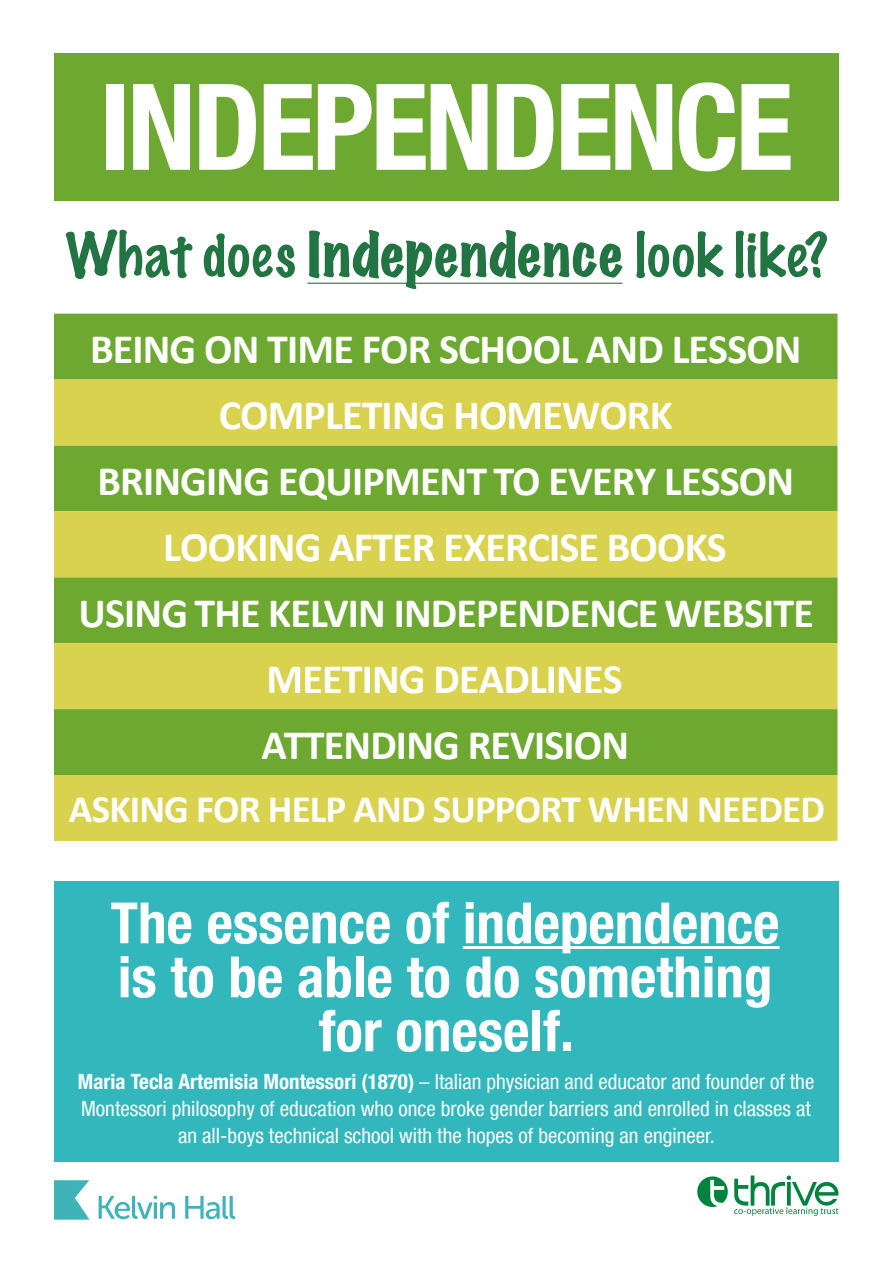
<style>
.page{position:relative;width:893px;height:1263px;background:#fff}
.page>*{position:absolute;margin:0;border:0;box-sizing:border-box;transform-origin:0 0}
.t1{font:700 condensed 120px "Helvetica Neue LT Com";letter-spacing:-.03em;color:#fff}
.t2{font:700 condensed 57px/54px "Helvetica Neue LT Com";color:#fff;text-align:center}
.t3{font:100 55.5px "Marker Felt";letter-spacing:.02em;color:#227442}
.t4{font:700 42px/66px "Calibri";letter-spacing:-.02em;color:#fff;text-align:center}
.t5{font:700 39px "Calibri";letter-spacing:-.02em;color:#fff}
.t6{font:condensed 21px/27px "Helvetica Neue LT Com";color:#fff;text-align:center}
.s1{font-weight:400;font-stretch:expanded}
.s2{font-weight:700}
</style>
<div class="page">
<div style="left:54px;top:53px;width:785px;height:148px;background:#6da831"></div>
<hr style="left:307px;top:283px;width:315px;height:1px;background:#227442">
<div style="left:54px;top:314px;width:783px;height:65px;background:#6da831"></div>
<svg style="left:54px;top:379px;width:783px;height:462px;background:#aac042"></svg>
<div style="left:54px;top:881px;width:785px;height:281px;background:#31b7bc"></div>
<hr style="left:463px;top:946px;width:316px;height:3px;background:#fff">
<svg style="left:54px;top:1180px;width:36px;height:40px"></svg>
<svg style="left:99px;top:1196px;width:76px;height:23px"></svg>
<svg style="left:185px;top:1196px;width:50px;height:23px"></svg>
<img style="left:697px;top:1175px;width:142px;height:41px">
<h1 class="t1" style="left:100px;top:55px;width:695px">INDEPENDENCE</h1>
<h3 class="t3" style="left:65px;top:211px;width:764px">What does <span class="s1">Independence</span> look like?</h3>
<h3 class="t4" style="left:79px;top:315px;width:737px">BEING ON TIME FOR SCHOOL AND LESSON<br>COMPLETING HOMEWORK<br>BRINGING EQUIPMENT TO EVERY LESSON<br>LOOKING AFTER EXERCISE BOOKS<br>USING THE KELVIN INDEPENDENCE WEBSITE<br>MEETING DEADLINES<br>ATTENDING REVISION</h3>
<h3 class="t5" style="left:69px;top:782px;width:757px">ASKING FOR HELP AND SUPPORT WHEN NEEDED</h3>
<h2 class="t2" style="left:111px;top:896px;width:670px">The essence of independence is to be able to do something for oneself.</h2>
<p class="t6" style="left:78px;top:1067px;width:738px"><span class="s2">Maria Tecla Artemisia Montessori (1870)</span> – Italian physician and educator and founder of the<br>Montessori philosophy of education who once broke gender barriers and enrolled in classes at an all-boys technical school with the hopes of becoming an engineer.</p>
</div>
